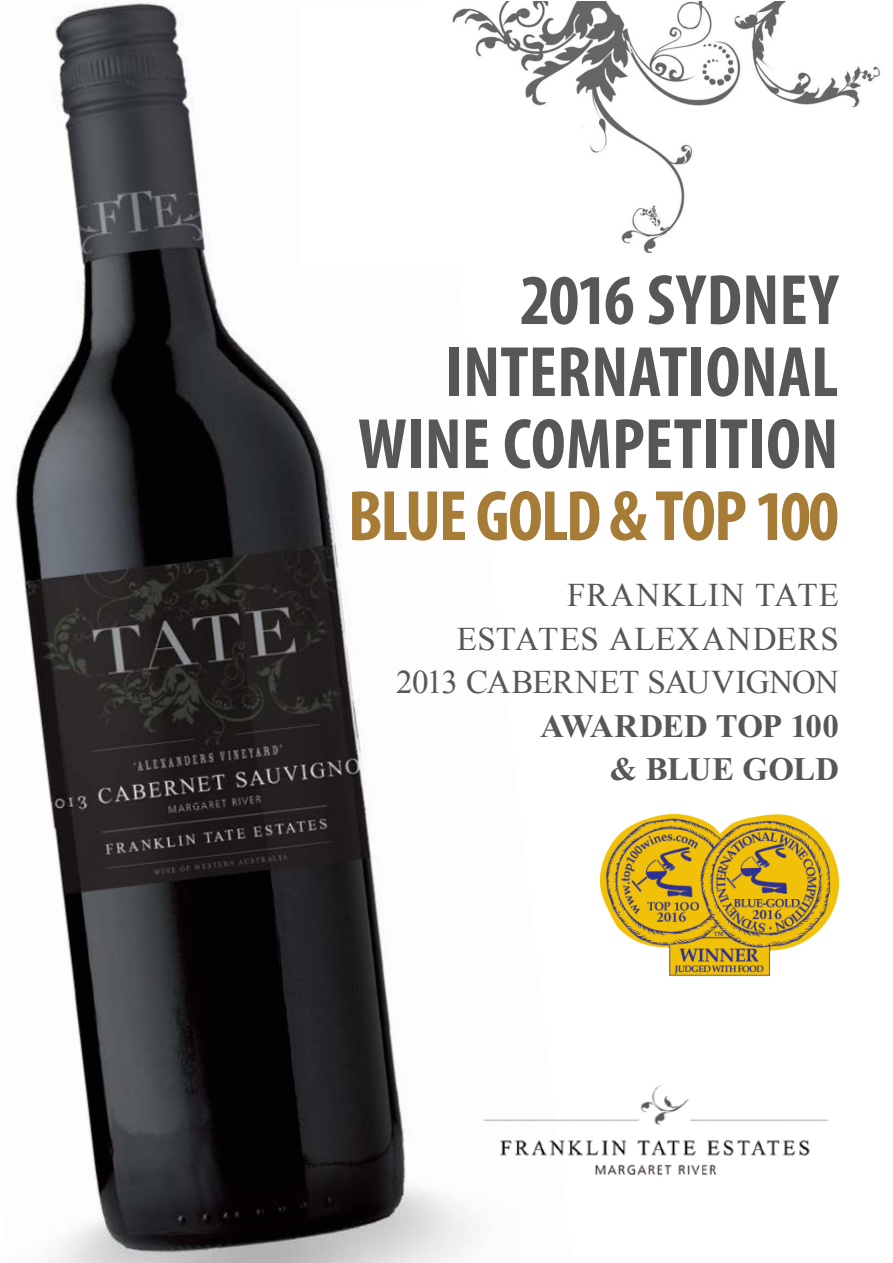
<style>
.page{position:relative;width:893px;height:1263px;background:#fff}
.page>*{position:absolute;margin:0;border:0;box-sizing:border-box;transform-origin:0 0}
.t1{font:700 condensed 72px/72px "Myriad Pro";color:#575756;text-align:right}
.t2{font:700 condensed 72px "Myriad Pro";letter-spacing:-.03em;color:#a67c36}
.t3{font:33px/43.5px "Times New Roman";letter-spacing:.015em;color:#575756;text-align:right}
.t4{font:700 33px/43.5px "Times New Roman";letter-spacing:-.015em;color:#575756;text-align:right}
</style>
<div class="page">
<img style="left:15px;top:0;width:457px;height:1263px">
<img style="left:454px;top:1086px;width:374px;height:102px">
<img style="left:300px;top:1px;width:581px;height:262px">
<img style="left:600px;top:813px;width:239px;height:164px">
<h1 class="t1" style="left:358px;top:263px;width:482px">2016 SYDNEY<br>INTERNATIONAL<br>WINE COMPETITION</h1>
<h1 class="t2" style="left:348px;top:471px;width:493px">BLUE GOLD &amp; TOP 100</h1>
<p class="t3" style="left:396px;top:573px;width:444px">FRANKLIN TATE<br>ESTATES ALEXANDERS<br>2013 CABERNET SAUVIGNON</p>
<p class="t4" style="left:540px;top:704px;width:300px">AWARDED TOP 100 &amp; BLUE GOLD</p>
</div>
